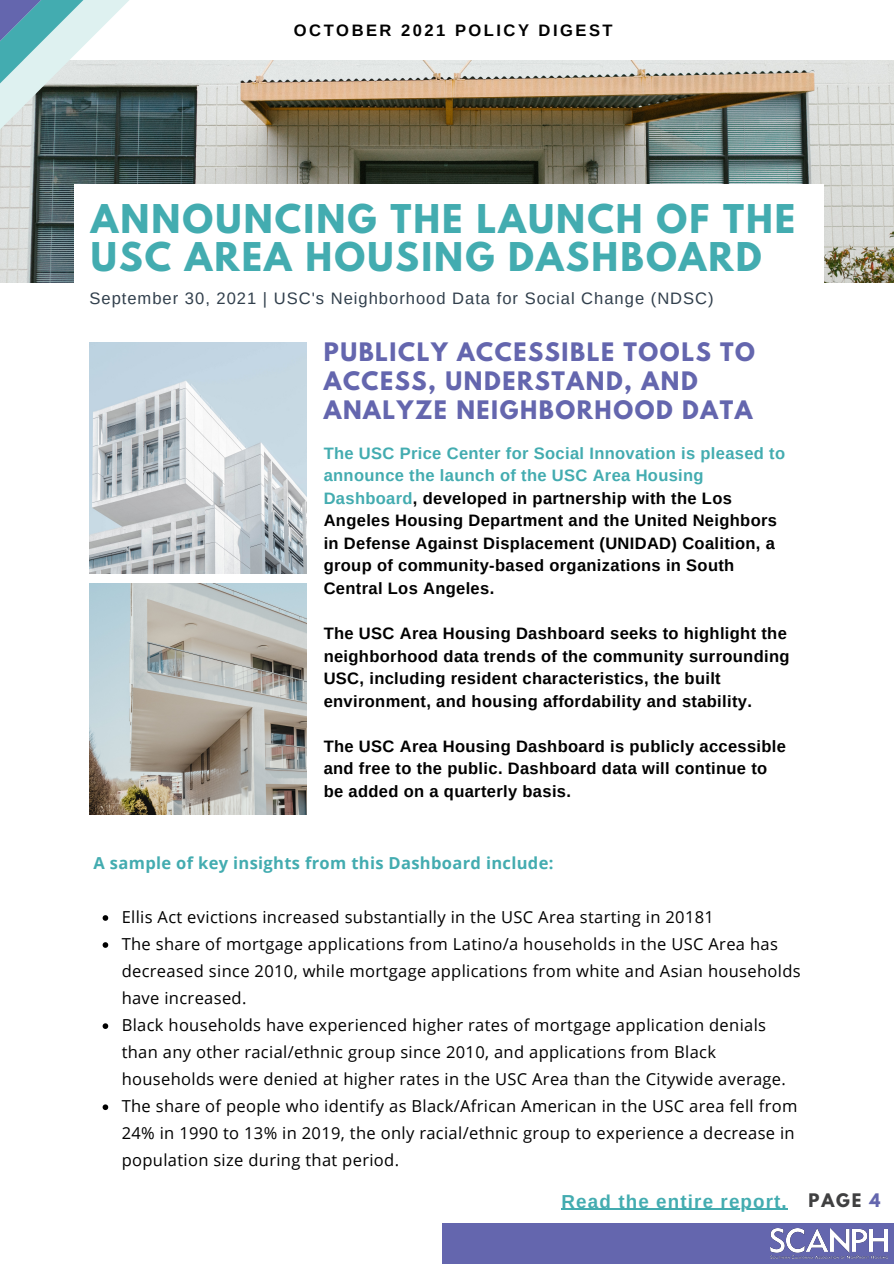
<style>
.page{position:relative;width:894px;height:1264px;background:#fff}
.page>*{position:absolute;margin:0;border:0;box-sizing:border-box;transform-origin:0 0}
.t1{font:700 35.1px/38.1px "League Spartan";letter-spacing:.06em;color:#43acb0}
.t2{font:700 22.5px/29.2px "League Spartan";letter-spacing:.07em;color:#6466ae}
.t3{font:700 18.75px "Arimo";letter-spacing:.06em;color:#43acb0}
.t4{font:16.5px/27px "Open Sans";letter-spacing:.02em;color:#000}
.t5{font:700 16.5px/22.5px "Arimo";letter-spacing:.02em;color:#000}
.t6{font:16.5px "Arimo";letter-spacing:.06em;color:#313f4c}
.t7{font:700 16.5px "Open Sans";letter-spacing:.02em;color:#43acb0}
.t8{font:700 16.5px "Arimo";letter-spacing:.15em;color:#000}
.t9{font:700 16.5px "League Spartan";color:#404041}
.s1{color:#43acb0}
.s2{color:#6466ae}
</style>
<div class="page">
<div style="left:441px;top:1222px;width:452px;height:41px;background:#6466ae"></div>
<img style="left:770px;top:1228px;width:117px;height:30px">
<img style="left:0;top:61px;width:893px;height:221px">
<div style="left:74px;top:184px;width:749px;height:105px;background:#fff"></div>
<img style="left:89px;top:342px;width:218px;height:231px">
<img style="left:89px;top:583px;width:218px;height:231px">
<hr style="left:561px;top:1208px;width:226px;height:1px;background:#43acb0">
<svg style="left:103px;top:915px;width:5px;height:5px"></svg>
<svg style="left:103px;top:942px;width:5px;height:5px"></svg>
<svg style="left:103px;top:1023px;width:5px;height:5px"></svg>
<svg style="left:103px;top:1104px;width:5px;height:6px"></svg>
<svg style="left:0;top:60px;width:181px;height:213px"></svg>
<svg style="left:0;top:0;width:135px;height:227px"></svg>
<p class="t8" style="left:294px;top:21px;width:320px">OCTOBER 2021 POLICY DIGEST</p>
<p class="t1" style="left:91px;top:204px;width:705px">ANNOUNCING THE LAUNCH OF THE<br>USC AREA HOUSING DASHBOARD</p>
<p class="t6" style="left:89px;top:289px;width:625px">September 30, 2021 | USC's Neighborhood Data for Social Change (NDSC)</p>
<p class="t2" style="left:323px;top:340px;width:432px">PUBLICLY ACCESSIBLE TOOLS TO<br>ACCESS, UNDERSTAND, AND<br>ANALYZE NEIGHBORHOOD DATA</p>
<p class="t5" style="left:323px;top:442px;width:463px"><span class="s1">The USC Price Center for Social Innovation is pleased to announce the launch of the USC Area Housing Dashboard</span>, developed in partnership with the Los Angeles Housing Department and the United Neighbors in Defense Against Displacement (UNIDAD) Coalition, a group of community-based organizations in South Central Los Angeles.</p>
<p class="t5" style="left:323px;top:622px;width:467px">The USC Area Housing Dashboard seeks to highlight the neighborhood data trends of the community surrounding USC, including resident characteristics, the built environment, and housing affordability and stability.</p>
<p class="t5" style="left:323px;top:734px;width:463px">The USC Area Housing Dashboard is publicly accessible and free to the public. Dashboard data will continue to be added on a quarterly basis.</p>
<p class="t7" style="left:94px;top:851px;width:461px">A sample of key insights from this Dashboard include:</p>
<p class="t4" style="left:122px;top:903px;width:593px">Ellis Act evictions increased substantially in the USC Area starting in 20181</p>
<p class="t4" style="left:122px;top:930px;width:680px">The share of mortgage applications from Latino/a households in the USC Area has decreased since 2010, while mortgage applications from white and Asian households have increased.</p>
<p class="t4" style="left:122px;top:1011px;width:665px">Black households have experienced higher rates of mortgage application denials than any other racial/ethnic group since 2010, and applications from Black households were denied at higher rates in the USC Area than the Citywide average.</p>
<p class="t4" style="left:122px;top:1092px;width:677px">The share of people who identify as Black/African American in the USC area fell from<br>24% in 1990 to 13% in 2019, the only racial/ethnic group to experience a decrease in population size during that period.</p>
<p class="t3" style="left:561px;top:1190px;width:227px">Read the entire report.</p>
<p class="t9" style="left:808px;top:1192px;width:73px">PAGE <span class="s2">4</span></p>
</div>
